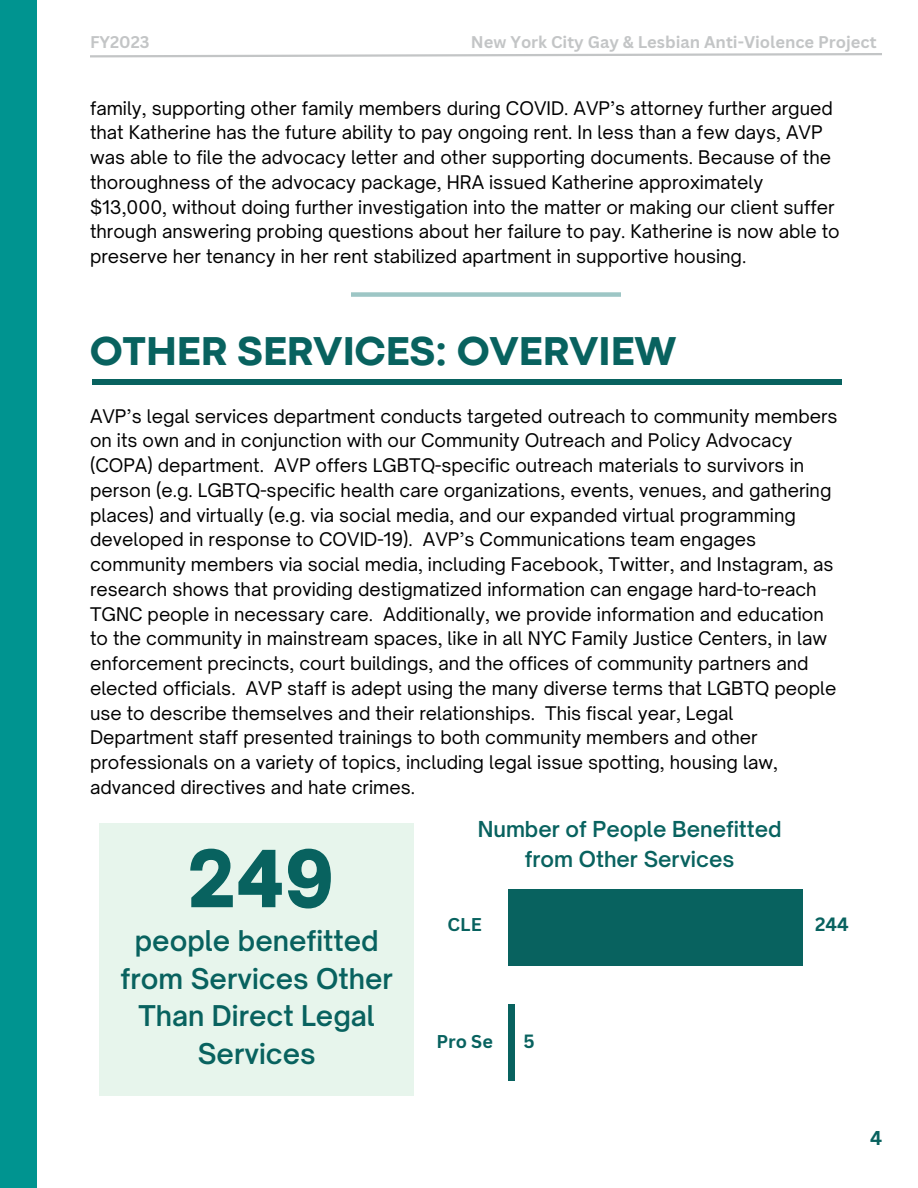
<style>
.page{position:relative;width:918px;height:1188px;background:#fff}
.page>*{position:absolute;margin:0;border:0;box-sizing:border-box;transform-origin:0 0}
.t1{font:900 75.15px "Open Sauce One";color:#08625f}
.t2{font:800 42px "Codec Pro";color:#08625f}
.t3{font:600 27.45px/37.5px "Open Sauce One";color:#08625f;text-align:center}
.t4{font:600 21px "Open Sauce One";color:#08625f}
.t5{font:700 19.5px "Canva Sans";color:#08625f}
.t6{font:700 18.75px "Canva Sans";color:#08625f}
.t7{font:18px/24.8px "Open Sauce One";color:#000}
.t8{font:700 18px "Canva Sans";color:#08625f}
.t9{font:700 16.5px "Canva Sans";color:#c3c5c6}
</style>
<div class="page">
<div style="left:0;top:0;width:37px;height:1188px;background:#009490"></div>
<svg style="left:90px;top:53px;width:792px;height:5px"></svg>
<div style="left:351px;top:292px;width:270px;height:5px;background:#9dc6c5"></div>
<div style="left:92px;top:380px;width:750px;height:5px;background:#08625f"></div>
<div style="left:508px;top:889px;width:295px;height:77px;background:#08625f"></div>
<div style="left:508px;top:1004px;width:7px;height:77px;background:#08625f"></div>
<div style="left:99px;top:824px;width:315px;height:272px;background:#e7f5ec"></div>
<p class="t9" style="left:90px;top:31px;width:61px">FY2023</p>
<p class="t9" style="left:471px;top:31px;width:407px">New York City Gay &amp; Lesbian Anti-Violence Project</p>
<p class="t7" style="left:90px;top:95px;width:751px">family, supporting other family members during COVID. AVP’s attorney further argued that Katherine has the future ability to pay ongoing rent. In less than a few days, AVP was able to file the advocacy letter and other supporting documents. Because of the thoroughness of the advocacy package, HRA issued Katherine approximately $13,000, without doing further investigation into the matter or making our client suffer through answering probing questions about her failure to pay. Katherine is now able to preserve her tenancy in her rent stabilized apartment in supportive housing.</p>
<p class="t2" style="left:90px;top:336px;width:588px">OTHER SERVICES: OVERVIEW</p>
<p class="t7" style="left:90px;top:403px;width:749px">AVP’s legal services department conducts targeted outreach to community members on its own and in conjunction with our Community Outreach and Policy Advocacy (COPA) department. AVP offers LGBTQ-specific outreach materials to survivors in person (e.g. LGBTQ-specific health care organizations, events, venues, and gathering places) and virtually (e.g. via social media, and our expanded virtual programming developed in response to COVID-19). AVP’s Communications team engages community members via social media, including Facebook, Twitter, and Instagram, as research shows that providing destigmatized information can engage hard-to-reach TGNC people in necessary care. Additionally, we provide information and education to the community in mainstream spaces, like in all NYC Family Justice Centers, in law enforcement precincts, court buildings, and the offices of community partners and elected officials. AVP staff is adept using the many diverse terms that LGBTQ people use to describe themselves and their relationships. This fiscal year, Legal Department staff presented trainings to both community members and other professionals on a variety of topics, including legal issue spotting, housing law, advanced directives and hate crimes.</p>
<p class="t1" style="left:187px;top:832px;width:149px">249</p>
<p class="t3" style="left:121px;top:922px;width:274px">people benefitted from Services Other<br>Than Direct Legal<br>Services</p>
<p class="t4" style="left:478px;top:816px;width:305px">Number of People Benefitted</p>
<p class="t4" style="left:525px;top:846px;width:211px">from Other Services</p>
<p class="t8" style="left:448px;top:911px;width:36px">CLE</p>
<p class="t6" style="left:815px;top:911px;width:35px">244</p>
<p class="t8" style="left:436px;top:1029px;width:58px">Pro Se</p>
<p class="t6" style="left:524px;top:1028px;width:13px">5</p>
<p class="t5" style="left:870px;top:1124px;width:14px">4</p>
</div>
